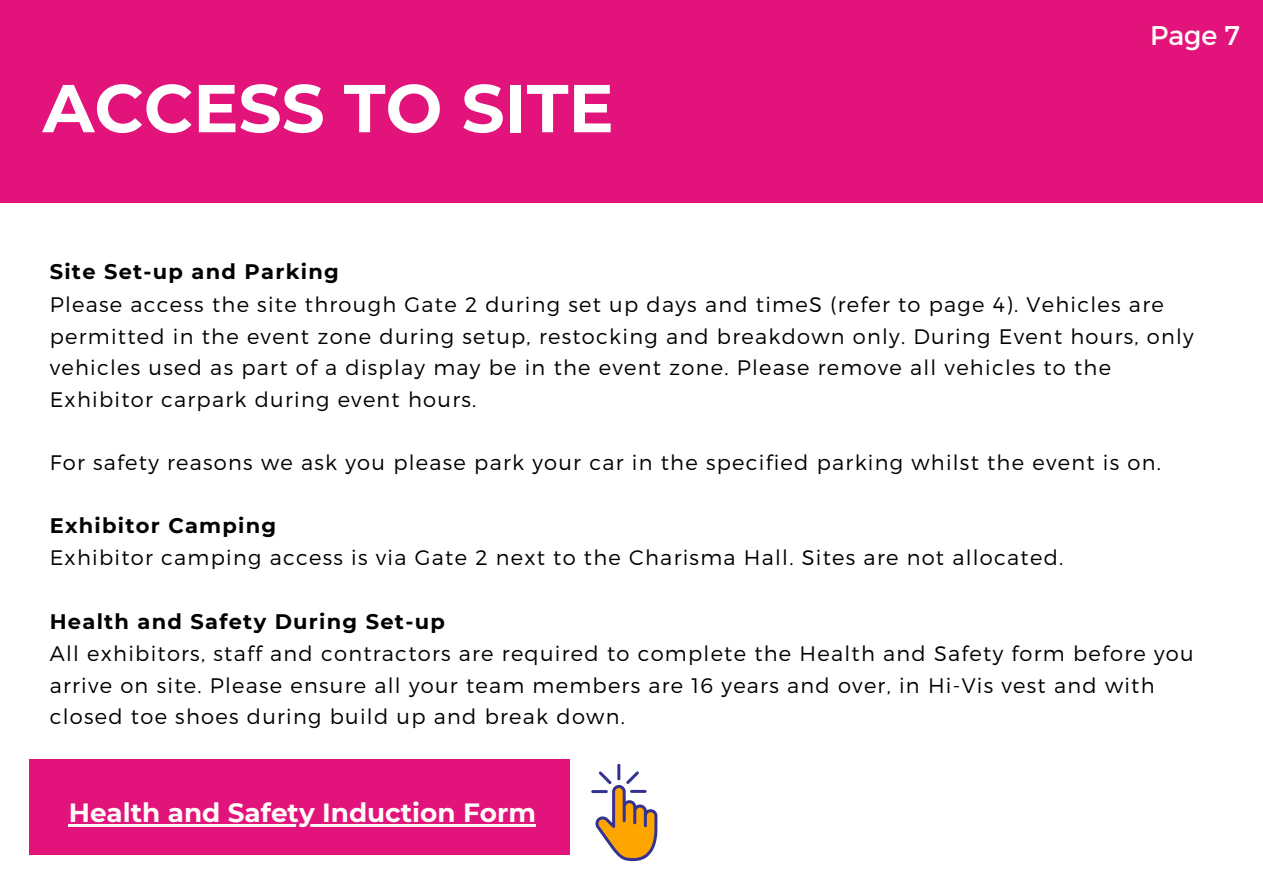
<style>
.page{position:relative;width:1263px;height:894px;background:#fff}
.page>*{position:absolute;margin:0;border:0;box-sizing:border-box;transform-origin:0 0}
.t1{font:700 67.5px "Montserrat";color:#fff}
.t2{font:27px "Montserrat";color:#fffbf9}
.t3{font:700 26.25px "Montserrat";color:#fffbf9}
.t4{font:300 21px/31.5px "Montserrat";letter-spacing:.06em;color:#000}
.t5{font:700 21px "Montserrat";letter-spacing:.06em;color:#000}
</style>
<div class="page">
<div style="left:0;top:0;width:1263px;height:202px;background:#e2147b"></div>
<div style="left:29px;top:759px;width:540px;height:96px;background:#e2147b"></div>
<hr style="left:69px;top:823px;width:467px;height:3px;background:#fffbf9">
<hr style="left:617px;top:763px;width:3px;height:17px;background:#333192">
<hr style="left:591px;top:789px;width:17px;height:3px;background:#333192">
<svg style="left:595px;top:771px;width:62px;height:89px"></svg>
<hr style="left:630px;top:789px;width:17px;height:3px;background:#333192">
<p class="t1" style="left:43px;top:67px;width:573px">ACCESS TO SITE</p>
<p class="t2" style="left:1150px;top:17px;width:91px">Page 7</p>
<h3 class="t5" style="left:50px;top:259px;width:291px">Site Set-up and Parking</h3>
<h1 class="t4" style="left:50px;top:288px;width:1146px">Please access the site through Gate 2 during set up days and timeS (refer to page 4). Vehicles are permitted in the event zone during setup, restocking and breakdown only. During Event hours, only vehicles used as part of a display may be in the event zone. Please remove all vehicles to the Exhibitor carpark during event hours.</h1>
<p class="t4" style="left:50px;top:445px;width:1113px">For safety reasons we ask you please park your car in the specified parking whilst the event is on.</p>
<p class="t5" style="left:50px;top:512px;width:228px">Exhibitor Camping</p>
<p class="t4" style="left:50px;top:541px;width:1015px">Exhibitor camping access is via Gate 2 next to the Charisma Hall. Sites are not allocated.</p>
<p class="t5" style="left:50px;top:608px;width:397px">Health and Safety During Set-up</p>
<p class="t4" style="left:50px;top:636px;width:1145px">All exhibitors, staff and contractors are required to complete the Health and Safety form before you arrive on site. Please ensure all your team members are 16 years and over, in Hi-Vis vest and with closed toe shoes during build up and break down.</p>
<p class="t3" style="left:69px;top:796px;width:469px">Health and Safety Induction Form</p>
</div>
